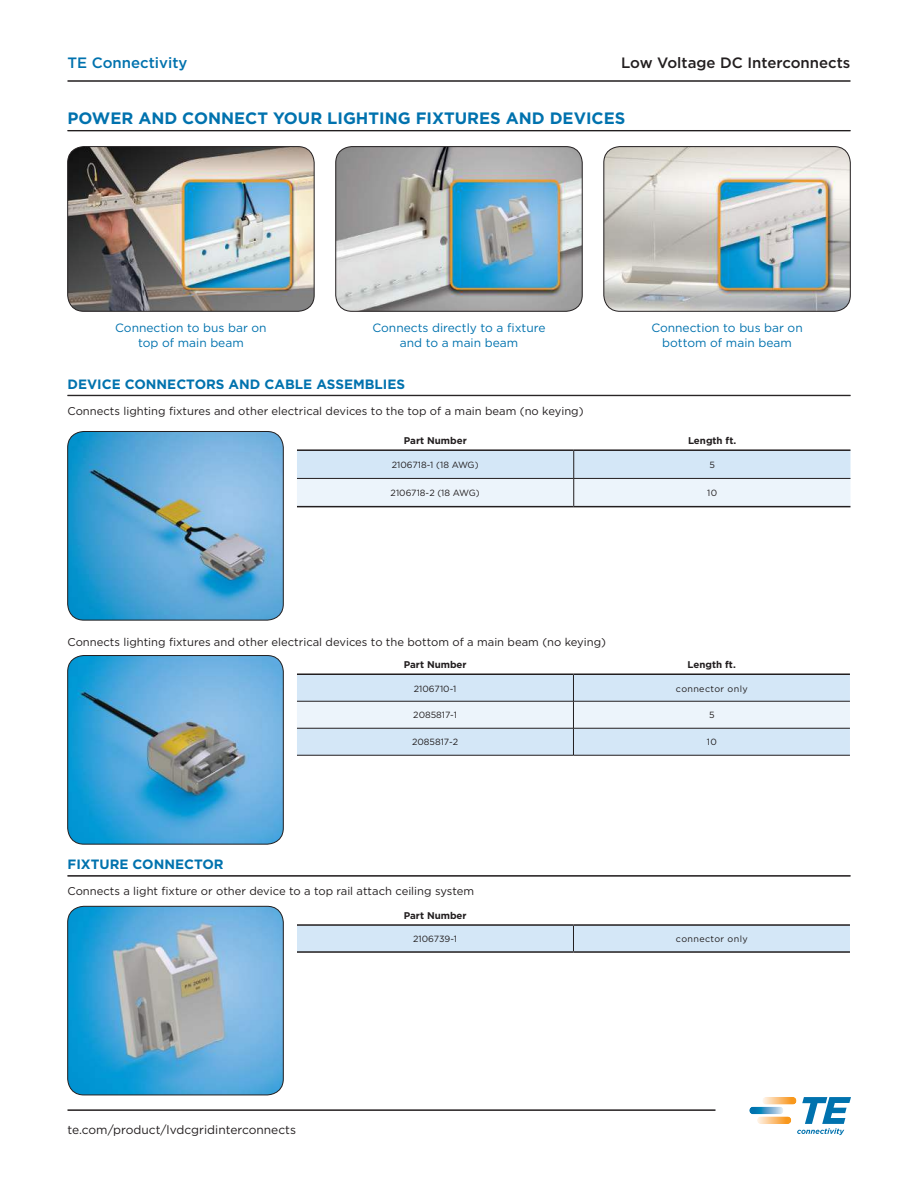
<style>
.page{position:relative;width:918px;height:1188px;background:#fff}
.page>*{position:absolute;margin:0;border:0;box-sizing:border-box;transform-origin:0 0}
.t1{font:700 16.5px "Gotham";color:#0072ae}
.t2{font:500 15px "Gotham";color:#221e1f}
.t3{font:500 15px "Gotham";color:#0072ae}
.t4{font:700 13.5px "Gotham";color:#0072ae}
.t5{font:12px/15px "Gotham";color:#0072ae;text-align:center}
.t6{font:12px "Gotham";color:#221e1f}
.t7{font:11.25px "Gotham";color:#221e1f}
.t8{font:700 9.75px "Gotham";color:#221e1f}
.t9{font:9px "Gotham";color:#221e1f}
.t10{font:9px "Gotham";letter-spacing:.04em;color:#221e1f}
</style>
<div class="page">
<img style="left:68px;top:431px;width:215px;height:189px">
<div style="left:67px;top:431px;width:216px;height:189px;border:1px solid #221e1f;border-radius:16px"></div>
<img style="left:68px;top:906px;width:215px;height:189px">
<div style="left:68px;top:906px;width:216px;height:189px;border:1px solid #221e1f;border-radius:16px"></div>
<img style="left:68px;top:147px;width:246px;height:164px">
<div style="left:67px;top:146px;width:247px;height:165px;border:1px solid #221e1f;border-radius:16px"></div>
<img style="left:336px;top:147px;width:246px;height:164px">
<div style="left:336px;top:146px;width:246px;height:165px;border:1px solid #221e1f;border-radius:16px"></div>
<img style="left:604px;top:147px;width:246px;height:164px">
<div style="left:604px;top:146px;width:246px;height:165px;border:1px solid #221e1f;border-radius:16px"></div>
<img style="left:763px;top:1097px;width:34px;height:8px">
<img style="left:757px;top:1116px;width:34px;height:8px">
<img style="left:749px;top:1107px;width:34px;height:7px">
<svg style="left:797px;top:1097px;width:54px;height:38px"></svg>
<hr style="left:68px;top:1109px;width:648px;height:2px;background:#221e1f">
<hr style="left:68px;top:80px;width:783px;height:2px;background:#221e1f">
<hr style="left:297px;top:924px;width:276px;height:2px;background:#221e1f">
<hr style="left:573px;top:924px;width:277px;height:2px;background:#221e1f">
<div style="left:297px;top:925px;width:553px;height:26px;background:#d4e7f7"></div>
<hr style="left:297px;top:951px;width:276px;height:2px;background:#221e1f">
<hr style="left:573px;top:951px;width:277px;height:2px;background:#221e1f">
<hr style="left:68px;top:395px;width:783px;height:1px;background:#221e1f">
<hr style="left:68px;top:875px;width:783px;height:1px;background:#221e1f">
<hr style="left:68px;top:876px;width:783px;height:1px;background:#221e1f">
<hr style="left:297px;top:449px;width:277px;height:2px;background:#221e1f">
<hr style="left:574px;top:449px;width:276px;height:2px;background:#221e1f">
<svg style="left:297px;top:450px;width:553px;height:56px;background:#dce9f4"></svg>
<hr style="left:297px;top:478px;width:277px;height:1px;background:#221e1f">
<hr style="left:574px;top:478px;width:276px;height:1px;background:#221e1f">
<hr style="left:297px;top:506px;width:277px;height:1px;background:#221e1f">
<hr style="left:574px;top:506px;width:276px;height:1px;background:#221e1f">
<hr style="left:68px;top:130px;width:783px;height:1px;background:#221e1f">
<hr style="left:68px;top:131px;width:783px;height:1px;background:#221e1f">
<img style="left:68px;top:656px;width:215px;height:188px">
<div style="left:68px;top:655px;width:216px;height:189px;border:1px solid #221e1f;border-radius:16px"></div>
<hr style="left:297px;top:673px;width:276px;height:2px;background:#221e1f">
<hr style="left:573px;top:673px;width:277px;height:2px;background:#221e1f">
<svg style="left:297px;top:675px;width:553px;height:80px;background:#d9e8f5"></svg>
<hr style="left:297px;top:755px;width:276px;height:1px;background:#221e1f">
<hr style="left:573px;top:755px;width:277px;height:1px;background:#221e1f">
<hr style="left:297px;top:701px;width:276px;height:1px;background:#221e1f">
<hr style="left:573px;top:701px;width:277px;height:1px;background:#221e1f">
<hr style="left:297px;top:728px;width:276px;height:1px;background:#221e1f">
<hr style="left:573px;top:728px;width:277px;height:1px;background:#221e1f">
<h2 class="t3" style="left:68px;top:55px;width:122px">TE Connectivity</h2>
<h2 class="t2" style="left:621px;top:55px;width:231px">Low Voltage DC Interconnects</h2>
<h1 class="t1" style="left:68px;top:111px;width:559px">POWER AND CONNECT YOUR LIGHTING FIXTURES AND DEVICES</h1>
<p class="t5" style="left:115px;top:321px;width:153px">Connection to bus bar on top of main beam</p>
<p class="t5" style="left:373px;top:321px;width:174px">Connects directly to a fixture and to a main beam</p>
<p class="t5" style="left:651px;top:321px;width:153px">Connection to bus bar on bottom of main beam</p>
<p class="t4" style="left:68px;top:378px;width:339px">DEVICE CONNECTORS AND CABLE ASSEMBLIES</p>
<p class="t7" style="left:68px;top:406px;width:518px">Connects lighting fixtures and other electrical devices to the top of a main beam (no keying)</p>
<p class="t8" style="left:404px;top:436px;width:64px">Part Number</p>
<p class="t8" style="left:688px;top:436px;width:50px">Length ft.</p>
<p class="t9" style="left:392px;top:461px;width:88px">2106718-1 (18 AWG)</p>
<p class="t9" style="left:709px;top:461px;width:7px">5</p>
<p class="t9" style="left:391px;top:489px;width:91px">2106718-2 (18 AWG)</p>
<p class="t9" style="left:707px;top:489px;width:12px">10</p>
<p class="t7" style="left:68px;top:637px;width:540px">Connects lighting fixtures and other electrical devices to the bottom of a main beam (no keying)</p>
<p class="t8" style="left:404px;top:661px;width:64px">Part Number</p>
<p class="t8" style="left:688px;top:661px;width:50px">Length ft.</p>
<p class="t9" style="left:414px;top:684px;width:44px">2106710-1</p>
<p class="t10" style="left:676px;top:684px;width:73px">connector only</p>
<p class="t9" style="left:413px;top:711px;width:45px">2085817-1</p>
<p class="t9" style="left:709px;top:711px;width:7px">5</p>
<p class="t9" style="left:412px;top:738px;width:48px">2085817-2</p>
<p class="t9" style="left:707px;top:738px;width:12px">10</p>
<p class="t4" style="left:68px;top:859px;width:158px">FIXTURE CONNECTOR</p>
<p class="t7" style="left:68px;top:886px;width:408px">Connects a light fixture or other device to a top rail attach ceiling system</p>
<p class="t6" style="left:68px;top:1124px;width:230px">te.com/product/lvdcgridinterconnects</p>
<p class="t8" style="left:404px;top:911px;width:64px">Part Number</p>
<p class="t9" style="left:413px;top:935px;width:45px">2106739-1</p>
<p class="t10" style="left:676px;top:935px;width:73px">connector only</p>
</div>
